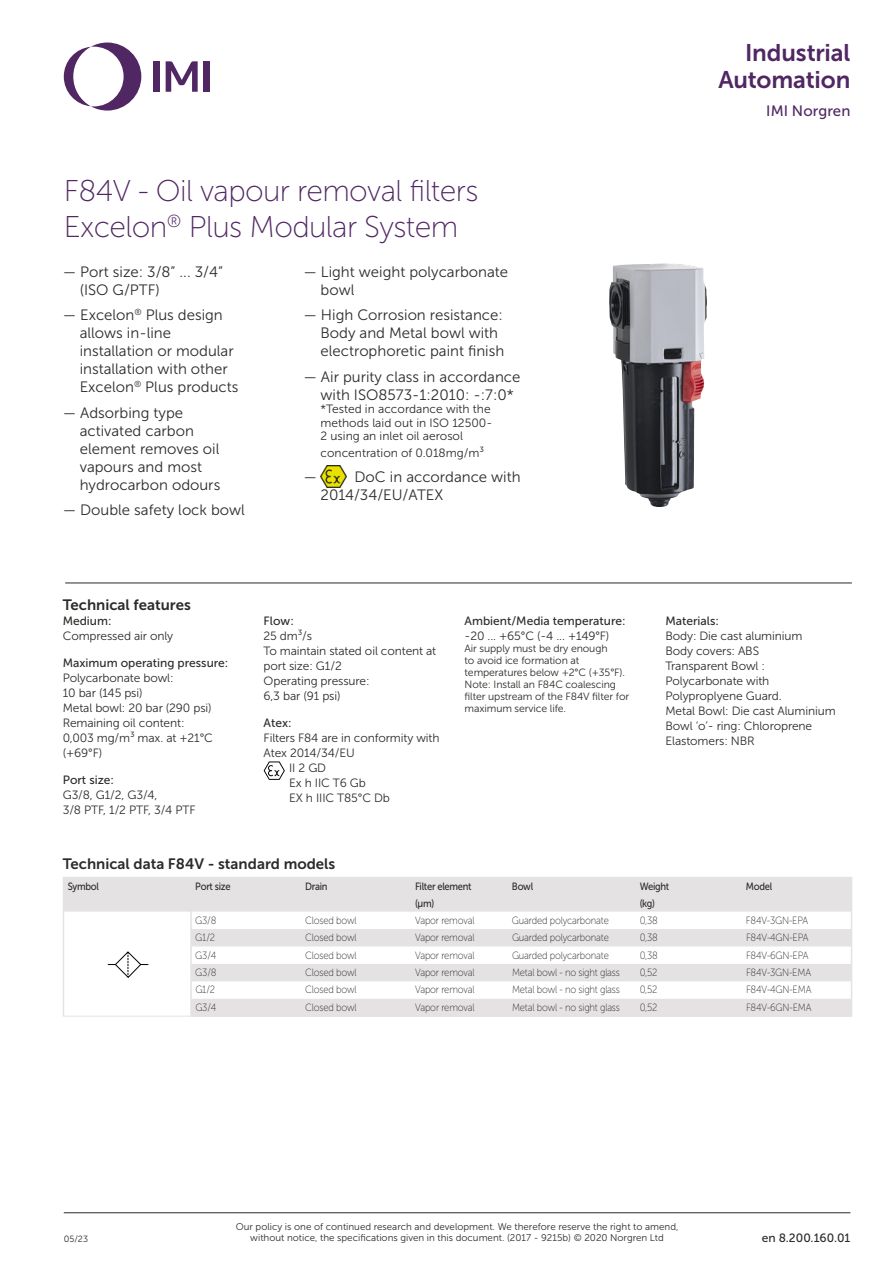
<style>
.page{position:relative;width:893px;height:1263px;background:#fff}
.page>*{position:absolute;margin:0;border:0;box-sizing:border-box;transform-origin:0 0}
.t1{font:30px/36px "Museo Sans 100";letter-spacing:-.02em;color:#502763}
.t2{font:24px/27px "Museo Sans 700";letter-spacing:-.005em;color:#502763;text-align:right}
.t3{font:15px/18px "Museo Sans 300";color:#2b2b28}
.t4{font:15px "Museo Sans 700";color:#2b2b28}
.t5{font:15px "Museo Sans 500";color:#502763}
.t6{font:12px/15px "Museo Sans 300";letter-spacing:-.01em;color:#2b2b28}
.t7{font:12px "Museo Sans 500";color:#2b2b28}
.t8{font:10.5px "Museo Sans 100";letter-spacing:-.02em;color:#2b2b28;scale:.9 1}
.t9{font:10.5px/12px "Museo Sans 300";letter-spacing:-.01em;color:#2b2b28}
.t10{font:10.5px "Museo Sans 500";letter-spacing:-.03em;color:#2b2b28;scale:.9 1}
.t11{font:9.75px/11.2px "Museo Sans 300";color:#2b2b28;text-align:center}
.t12{font:9px "Museo Sans 300";color:#2b2b28}
</style>
<div class="page">
<svg style="left:64px;top:43px;width:77px;height:68px"></svg>
<div style="left:153px;top:61px;width:7px;height:31px;background:#502763"></div>
<div style="left:204px;top:61px;width:6px;height:31px;background:#502763"></div>
<svg style="left:166px;top:61px;width:32px;height:31px"></svg>
<hr style="left:64px;top:1212px;width:786px;height:1px;background:#2b2b28">
<img style="left:609px;top:263px;width:98px;height:244px">
<hr style="left:65px;top:583px;width:787px;height:1px;background:#2b2b28">
<img style="left:321px;top:465px;width:25px;height:22px">
<svg style="left:64px;top:878px;width:787px;height:137px;fill:#e4e2e2"></svg>
<hr style="left:63px;top:1015px;width:127px;height:2px;background:#ededed">
<hr style="left:63px;top:877px;width:128px;height:1px;background:#e4e2e2">
<hr style="left:191px;top:877px;width:110px;height:1px;background:#e4e2e2">
<hr style="left:301px;top:877px;width:110px;height:1px;background:#e4e2e2">
<hr style="left:411px;top:877px;width:97px;height:1px;background:#e4e2e2">
<hr style="left:508px;top:877px;width:127px;height:1px;background:#e4e2e2">
<hr style="left:635px;top:877px;width:107px;height:1px;background:#e4e2e2">
<hr style="left:742px;top:877px;width:110px;height:1px;background:#e4e2e2">
<svg style="left:851px;top:878px;width:1px;height:137px"></svg>
<hr style="left:190px;top:1015px;width:111px;height:2px;background:#e4e2e2">
<hr style="left:301px;top:1015px;width:110px;height:2px;background:#e4e2e2">
<hr style="left:411px;top:1015px;width:97px;height:2px;background:#e4e2e2">
<hr style="left:508px;top:1015px;width:127px;height:2px;background:#e4e2e2">
<hr style="left:635px;top:1015px;width:107px;height:2px;background:#e4e2e2">
<hr style="left:742px;top:1015px;width:110px;height:2px;background:#e4e2e2">
<hr style="left:63px;top:894px;width:129px;height:1px;background:#e4e2e2">
<svg style="left:63px;top:878px;width:1px;height:137px"></svg>
<svg style="left:190px;top:895px;width:2px;height:120px"></svg>
<svg style="left:108px;top:951px;width:40px;height:28px"></svg>
<svg style="left:264px;top:761px;width:21px;height:19px"></svg>
<h1 class="t1" style="left:64px;top:173px;width:416px">F84V - Oil vapour removal filters<br>Excelon<sup>®</sup> Plus Modular System</h1>
<p class="t3" style="left:80px;top:263px;width:145px;text-indent:-17px">— Port size: 3/8” ... 3/4” (ISO G/PTF)</p>
<p class="t3" style="left:80px;top:306px;width:160px;text-indent:-17px">— Excelon<sup>®</sup> Plus design allows in-line installation or modular installation with other<br>Excelon<sup>®</sup> Plus products</p>
<p class="t3" style="left:80px;top:404px;width:142px;text-indent:-17px">— Adsorbing type activated carbon element removes oil vapours and most hydrocarbon odours</p>
<p class="t3" style="left:63px;top:501px;width:184px">— Double safety lock bowl</p>
<p class="t3" style="left:320px;top:263px;width:189px;text-indent:-17px">— Light weight polycarbonate bowl</p>
<p class="t3" style="left:320px;top:306px;width:185px;text-indent:-17px">— High Corrosion resistance:<br>Body and Metal bowl with electrophoretic paint finish</p>
<p class="t3" style="left:320px;top:368px;width:201px;text-indent:-17px">— Air purity class in accordance with ISO8573-1:2010: -:7:0*</p>
<p class="t6" style="left:320px;top:402px;width:173px;line-height:13.5px">*Tested in accordance with the methods laid out in ISO 12500-<br>2 using an inlet oil aerosol</p>
<p class="t6" style="left:320px;top:445px;width:165px">concentration of 0.018mg/m³</p>
<p class="t3" style="left:303px;top:468px;width:15px">—</p>
<p class="t3" style="left:320px;top:468px;width:202px;text-indent:34px">DoC in accordance with<br>2014/34/EU/ATEX</p>
<p class="t4" style="left:63px;top:596px;width:130px">Technical features</p>
<p class="t7" style="left:63px;top:615px;width:50px">Medium:</p>
<p class="t6" style="left:63px;top:629px;width:112px">Compressed air only</p>
<p class="t7" style="left:63px;top:657px;width:167px">Maximum operating pressure:</p>
<p class="t6" style="left:63px;top:671px;width:152px">Polycarbonate bowl:<br>10 bar (145 psi)<br>Metal bowl: 20 bar (290 psi)<br>Remaining oil content:<br>0,003 mg/m3 max. at +21°C (+69°F)</p>
<p class="t7" style="left:63px;top:774px;width:53px">Port size:</p>
<p class="t6" style="left:63px;top:788px;width:134px">G3/8, G1/2, G3/4,<br>3/8 PTF, 1/2 PTF, 3/4 PTF</p>
<p class="t7" style="left:264px;top:615px;width:32px">Flow:</p>
<p class="t6" style="left:264px;top:629px;width:174px">25 dm3/s<br>To maintain stated oil content at port size: G1/2<br>Operating pressure:<br>6,3 bar (91 psi)</p>
<p class="t7" style="left:264px;top:717px;width:30px">Atex:</p>
<p class="t6" style="left:264px;top:731px;width:177px">Filters F84 are in conformity with</p>
<p class="t6" style="left:264px;top:746px;width:93px">Atex 2014/34/EU</p>
<p class="t6" style="left:289px;top:761px;width:39px">II 2 GD</p>
<p class="t6" style="left:289px;top:776px;width:78px">Ex h IIC T6 Gb</p>
<p class="t6" style="left:289px;top:791px;width:102px">EX h IIIC T85°C Db</p>
<p class="t7" style="left:465px;top:615px;width:163px">Ambient/Media temperature:</p>
<p class="t6" style="left:465px;top:629px;width:146px">-20 ... +65°C (-4 ... +149°F)</p>
<p class="t9" style="left:465px;top:643px;width:166px">Air supply must be dry enough<br>to avoid ice formation at temperatures below +2°C (+35°F).<br>Note: Install an F84C coalescing filter upstream of the F84V filter for maximum service life.</p>
<h2 class="t2" style="left:718px;top:39px;width:134px">Industrial<br>Automation</h2>
<p class="t5" style="left:766px;top:103px;width:86px">IMI Norgren</p>
<p class="t7" style="left:665px;top:615px;width:55px">Materials:</p>
<p class="t6" style="left:665px;top:629px;width:172px">Body: Die cast aluminium<br>Body covers: ABS<br>Transparent Bowl :<br>Polycarbonate with<br>Polyproplyene Guard.<br>Metal Bowl: Die cast Aluminium<br>Bowl ‘o’- ring: Chloroprene<br>Elastomers: NBR</p>
<p class="t4" style="left:63px;top:856px;width:274px">Technical data F84V - standard models</p>
<p class="t10" style="left:68px;top:880px;width:36px">Symbol</p>
<p class="t10" style="left:195px;top:880px;width:41px">Port size</p>
<p class="t10" style="left:305px;top:880px;width:26px">Drain</p>
<p class="t10" style="left:415px;top:880px;width:64px">Filter element</p>
<p class="t10" style="left:512px;top:880px;width:25px">Bowl</p>
<p class="t10" style="left:640px;top:880px;width:34px">Weight</p>
<p class="t10" style="left:746px;top:880px;width:31px">Model</p>
<p class="t10" style="left:415px;top:897px;width:23px">(µm)</p>
<p class="t10" style="left:640px;top:897px;width:19px">(kg)</p>
<p class="t8" style="left:195px;top:914px;width:25px">G3/8</p>
<p class="t8" style="left:305px;top:914px;width:59px">Closed bowl</p>
<p class="t8" style="left:415px;top:914px;width:68px">Vapor removal</p>
<p class="t8" style="left:512px;top:914px;width:109px">Guarded polycarbonate</p>
<p class="t8" style="left:640px;top:914px;width:22px">0,38</p>
<p class="t8" style="left:746px;top:914px;width:71px">F84V-3GN-EPA</p>
<p class="t8" style="left:195px;top:932px;width:23px">G1/2</p>
<p class="t8" style="left:305px;top:932px;width:59px">Closed bowl</p>
<p class="t8" style="left:415px;top:932px;width:68px">Vapor removal</p>
<p class="t8" style="left:512px;top:932px;width:109px">Guarded polycarbonate</p>
<p class="t8" style="left:640px;top:932px;width:22px">0,38</p>
<p class="t8" style="left:746px;top:932px;width:71px">F84V-4GN-EPA</p>
<p class="t8" style="left:195px;top:949px;width:25px">G3/4</p>
<p class="t8" style="left:305px;top:949px;width:59px">Closed bowl</p>
<p class="t8" style="left:415px;top:949px;width:68px">Vapor removal</p>
<p class="t8" style="left:512px;top:949px;width:109px">Guarded polycarbonate</p>
<p class="t8" style="left:640px;top:949px;width:22px">0,38</p>
<p class="t8" style="left:746px;top:949px;width:71px">F84V-6GN-EPA</p>
<p class="t8" style="left:195px;top:967px;width:25px">G3/8</p>
<p class="t8" style="left:305px;top:967px;width:59px">Closed bowl</p>
<p class="t8" style="left:415px;top:967px;width:68px">Vapor removal</p>
<p class="t8" style="left:512px;top:967px;width:121px">Metal bowl - no sight glass</p>
<p class="t8" style="left:640px;top:967px;width:21px">0,52</p>
<p class="t8" style="left:746px;top:967px;width:74px">F84V-3GN-EMA</p>
<p class="t8" style="left:195px;top:984px;width:23px">G1/2</p>
<p class="t8" style="left:305px;top:984px;width:59px">Closed bowl</p>
<p class="t8" style="left:415px;top:984px;width:68px">Vapor removal</p>
<p class="t8" style="left:512px;top:984px;width:121px">Metal bowl - no sight glass</p>
<p class="t8" style="left:640px;top:984px;width:21px">0,52</p>
<p class="t8" style="left:746px;top:984px;width:74px">F84V-4GN-EMA</p>
<p class="t8" style="left:195px;top:1002px;width:25px">G3/4</p>
<p class="t8" style="left:305px;top:1002px;width:59px">Closed bowl</p>
<p class="t8" style="left:415px;top:1002px;width:68px">Vapor removal</p>
<p class="t8" style="left:512px;top:1002px;width:121px">Metal bowl - no sight glass</p>
<p class="t8" style="left:640px;top:1002px;width:21px">0,52</p>
<p class="t8" style="left:746px;top:1002px;width:74px">F84V-6GN-EMA</p>
<p class="t12" style="left:64px;top:1234px;width:26px">05/23</p>
<p class="t11" style="left:236px;top:1221px;width:444px">Our policy is one of continued research and development. We therefore reserve the right to amend, without notice, the specifications given in this document. (2017 - 9215b) © 2020 Norgren Ltd</p>
<p class="t7" style="left:762px;top:1231px;width:90px">en 8.200.160.01</p>
</div>
